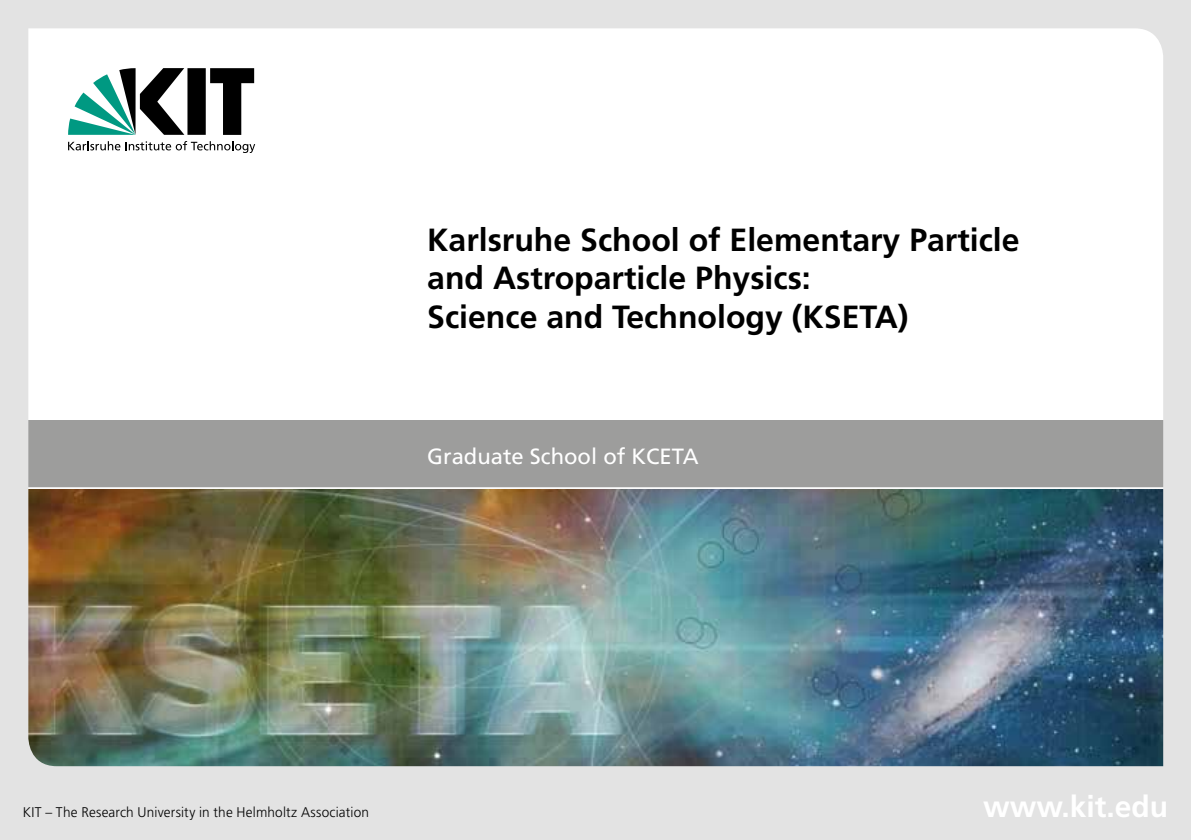
<style>
.page{position:relative;width:1191px;height:840px;background:#fff}
.page>*{position:absolute;margin:0;border:0;box-sizing:border-box;transform-origin:0 0}
.t1{font:700 32px/38.4px "Frutiger LT Std";color:#000}
.t2{font:700 30px "Frutiger LT Std";color:#fff}
.t3{font:22px "Frutiger LT Std";color:#fff}
.t4{font:300 14px "Frutiger LT Std";letter-spacing:.015em;color:#000}
</style>
<div class="page">
<img style="left:0;top:0;width:1191px;height:839px">
<p class="t1" style="left:427px;top:221px;width:594px">Karlsruhe School of Elementary Particle and Astroparticle Physics:<br>Science and Technology (KSETA)</p>
<p class="t3" style="left:427px;top:443px;width:273px">Graduate School of KCETA</p>
<p class="t4" style="left:23px;top:804px;width:348px">KIT – The Research University in the Helmholtz Association</p>
<p class="t2" style="left:983px;top:788px;width:187px">www.kit.edu</p>
</div>
